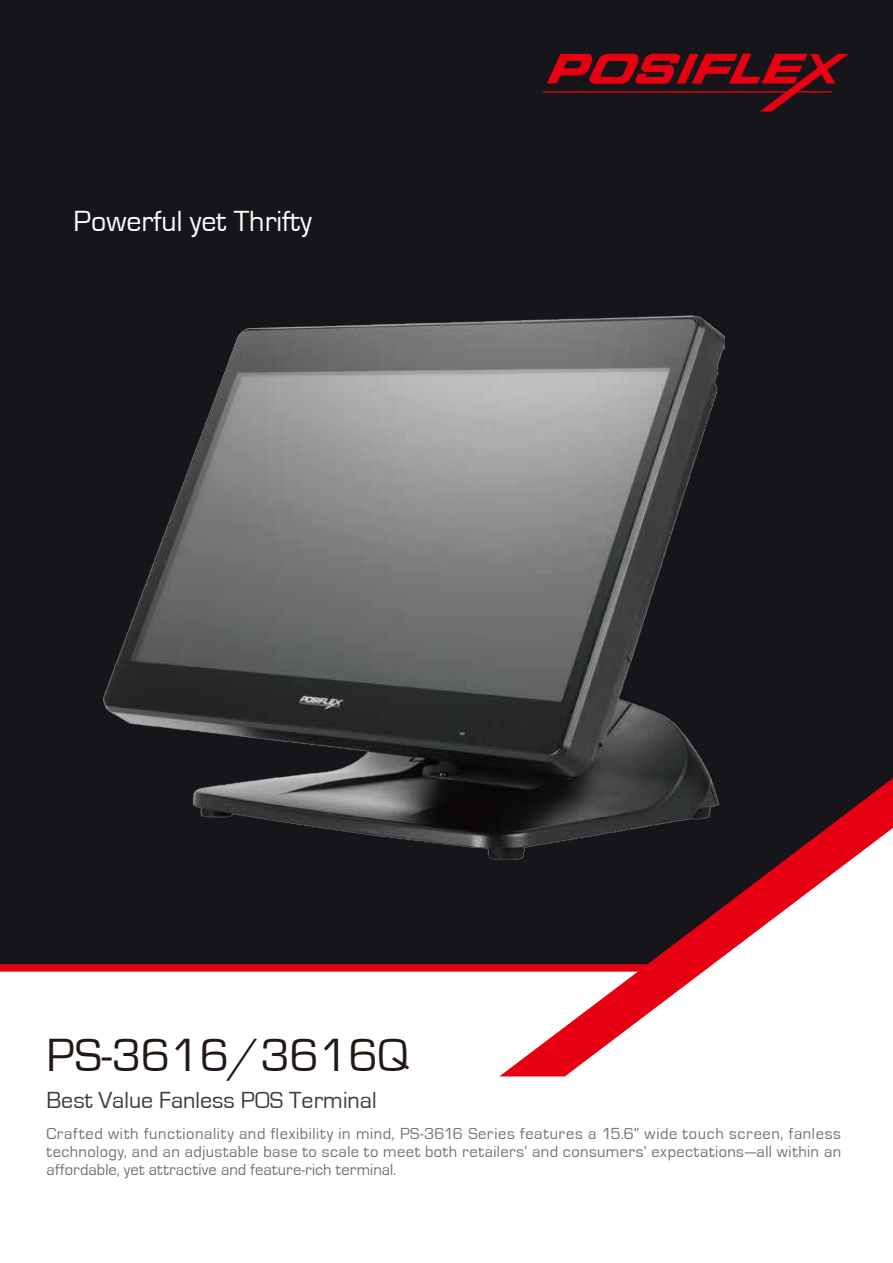
<style>
.page{position:relative;width:893px;height:1263px;background:#fff}
.page>*{position:absolute;margin:0;border:0;box-sizing:border-box;transform-origin:0 0}
.t1{font:48px "Eurostile";color:#221815}
.t2{font:30px "Eurostile";color:#fff}
.t3{font:24px "Eurostile";color:#3e3a39}
.t4{font:16.5px/18px "Eurostile";letter-spacing:.01em;color:#727171;text-align:justify}
</style>
<div class="page">
<div style="left:0;top:0;width:893px;height:768px;background:#161519"></div>
<svg style="left:543px;top:54px;width:306px;height:57px;background:#580e16"></svg>
<svg style="left:0;top:768px;width:893px;height:308px"></svg>
<img style="left:103px;top:315px;width:621px;height:545px">
<h2 class="t2" style="left:74px;top:205px;width:240px">Powerful yet Thrifty</h2>
<h1 class="t1" style="left:47px;top:1029px;width:365px">PS-3616/3616Q</h1>
<h3 class="t3" style="left:47px;top:1087px;width:332px">Best Value Fanless POS Terminal</h3>
<p class="t4" style="left:47px;top:1124px;width:796px">Crafted with functionality and flexibility in mind, PS-3616 Series features a 15.6” wide touch screen, fanless technology, and an adjustable base to scale to meet both retailers’ and consumers’ expectations—all within an affordable, yet attractive and feature-rich terminal.</p>
</div>
